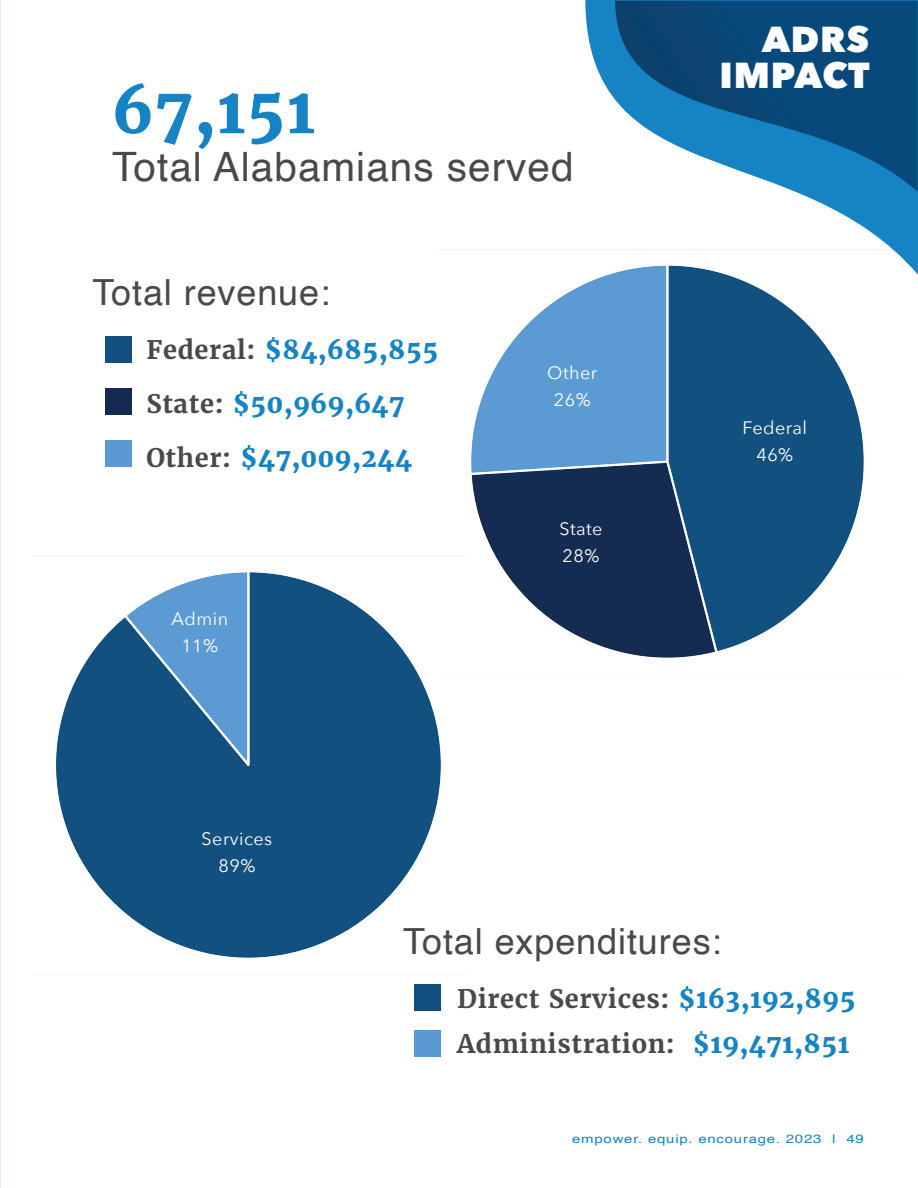
<style>
.page{position:relative;width:918px;height:1188px;background:#fff}
.page>*{position:absolute;margin:0;border:0;box-sizing:border-box;transform-origin:0 0}
.t1{font:800 63px "Merriweather";color:#1583c4}
.t2{font:40.5px "Helvetica";letter-spacing:.025em;color:#484948}
.t3{font:36px "Helvetica";letter-spacing:.025em;color:#484948}
.t4{font:800 36px "Avenir Next";letter-spacing:.025em;color:#fff}
.t5{font:700 25.5px "Merriweather";letter-spacing:.025em;color:#484948}
.t6{font:800 25.5px "Merriweather";letter-spacing:.025em;color:#1583c4}
.t7{font:18px "Avenir Next";letter-spacing:.025em;color:#fff}
.t8{font:12px "Helvetica";letter-spacing:.05em;color:#1583c4;scale:1.25 1}
.s1{font-weight:700;color:#484948}
.s2{font-weight:800;color:#1583c4}
</style>
<div class="page">
<img style="left:31px;top:555px;width:410px;height:403px">
<img style="left:440px;top:249px;width:424px;height:427px">
<svg style="left:585px;top:0;width:333px;height:275px"></svg>
<svg style="left:615px;top:1px;width:303px;height:191px;background:#286b9a"></svg>
<div style="left:105px;top:389px;width:27px;height:26px;background:#142a50"></div>
<div style="left:105px;top:336px;width:27px;height:27px;background:#114f7e"></div>
<div style="left:105px;top:440px;width:27px;height:26px;background:#5b99d2"></div>
<div style="left:414px;top:984px;width:27px;height:27px;background:#114f7e"></div>
<div style="left:414px;top:1031px;width:27px;height:26px;background:#5b99d2"></div>
<p class="t1" style="left:112px;top:70px;width:204px">67,151</p>
<p class="t2" style="left:112px;top:136px;width:463px">Total Alabamians served</p>
<p class="t3" style="left:92px;top:265px;width:239px">Total revenue:</p>
<p class="t6" style="left:146px;top:333px;width:293px"><span class="s1">Federal:</span> $84,685,855</p>
<p class="t6" style="left:146px;top:387px;width:259px"><span class="s1">State:</span> $50,969,647</p>
<p class="t6" style="left:146px;top:441px;width:267px"><span class="s1">Other:</span> $47,009,244</p>
<p class="t7" style="left:171px;top:604px;width:58px">Admin</p>
<p class="t7" style="left:181px;top:631px;width:38px">11%</p>
<p class="t7" style="left:202px;top:824px;width:72px">Services</p>
<p class="t7" style="left:219px;top:851px;width:38px">89%</p>
<p class="t7" style="left:547px;top:358px;width:52px">Other</p>
<p class="t7" style="left:554px;top:385px;width:38px">26%</p>
<p class="t7" style="left:560px;top:513px;width:44px">State</p>
<p class="t7" style="left:563px;top:540px;width:38px">28%</p>
<p class="t4" style="left:762px;top:17px;width:108px">ADRS</p>
<p class="t4" style="left:720px;top:53px;width:152px">IMPACT</p>
<p class="t7" style="left:743px;top:413px;width:66px">Federal</p>
<p class="t7" style="left:756px;top:440px;width:38px">46%</p>
<p class="t3" style="left:403px;top:913px;width:320px">Total expenditures:</p>
<p class="t5" style="left:457px;top:982px;width:400px">Direct Services: <span class="s2">$163,192,895</span></p>
<p class="t5" style="left:457px;top:1027px;width:393px">Administration: <span class="s2">$19,471,851</span></p>
<p class="t8" style="left:572px;top:1130px;width:235px">empower. equip. encourage. 2023 | 49</p>
</div>
